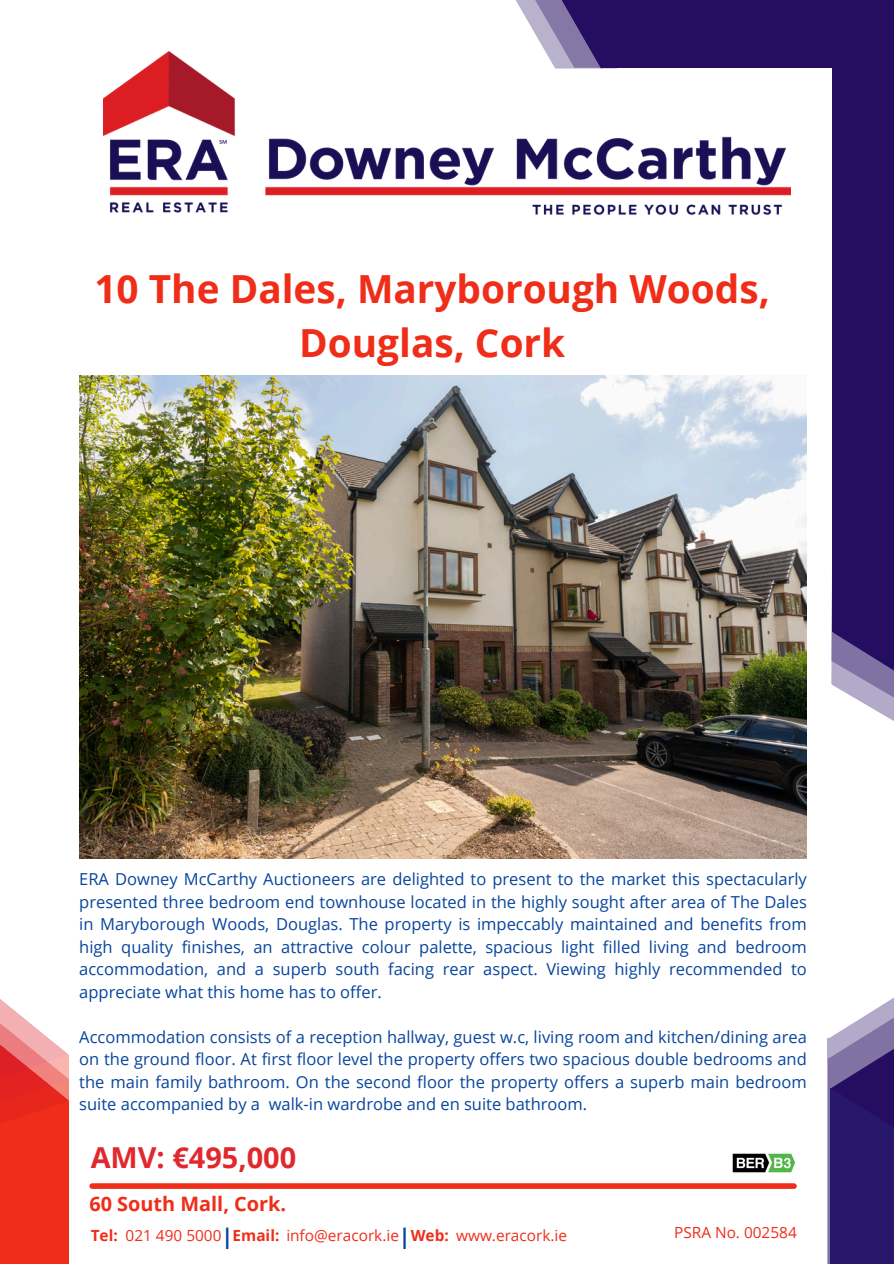
<style>
.page{position:relative;width:894px;height:1264px;background:#fff}
.page>*{position:absolute;margin:0;border:0;box-sizing:border-box;transform-origin:0 0}
.t1{font:700 38.7px/54px "Open Sans";color:#ef2d19;text-align:center}
.t2{font:700 28.8px "Open Sans";color:#e1282e}
.t3{font:700 21.3px "Open Sans";color:#08459d}
.t4{font:700 19.8px "Open Sans";color:#ef2d19}
.t5{font:16.5px/22.5px "Open Sans";color:#08459d;text-align:justify}
.t6{font:15.3px "Open Sans";color:#ef2d19}
.t7{font:700 15.3px "Open Sans";color:#ef2d19}
</style>
<div class="page">
<svg style="left:515px;top:0;width:13px;height:21px"></svg>
<svg style="left:528px;top:0;width:27px;height:51px"></svg>
<div style="left:602px;top:0;width:291px;height:68px;background:#250e62"></div>
<svg style="left:831px;top:585px;width:62px;height:136px"></svg>
<div style="left:832px;top:0;width:61px;height:631px;background:#250e62"></div>
<svg style="left:832px;top:631px;width:61px;height:60px;background:#6c5d95"></svg>
<div style="left:92px;top:1183px;width:701px;height:5px;background:#ef2d19"></div>
<svg style="left:555px;top:0;width:47px;height:51px;background:#523f82"></svg>
<img style="left:79px;top:375px;width:727px;height:483px">
<div style="left:0;top:1054px;width:68px;height:209px;background:#ef2d19"></div>
<svg style="left:0;top:999px;width:69px;height:155px"></svg>
<div style="left:826px;top:1038px;width:67px;height:225px;background:#b2aac8"></div>
<div style="left:828px;top:1058px;width:65px;height:205px;background:#28186c"></div>
<svg style="left:828px;top:998px;width:65px;height:142px"></svg>
<img style="left:104px;top:51px;width:686px;height:164px">
<img style="left:732px;top:1153px;width:63px;height:20px">
<p class="t1" style="left:94px;top:260px;width:676px">10 The Dales, Maryborough Woods,<br>Douglas, Cork</p>
<p class="t5" style="left:79px;top:867px;width:729px">ERA Downey McCarthy Auctioneers are delighted to present to the market this spectacularly presented three bedroom end townhouse located in the highly sought after area of The Dales in Maryborough Woods, Douglas. The property is impeccably maintained and benefits from high quality finishes, an attractive colour palette, spacious light filled living and bedroom accommodation, and a superb south facing rear aspect. Viewing highly recommended to appreciate what this home has to offer.</p>
<h3 class="t5" style="left:79px;top:1025px;width:729px">Accommodation consists of a reception hallway, guest w.c, living room and kitchen/dining area on the ground floor. At first floor level the property offers two spacious double bedrooms and the main family bathroom. On the second floor the property offers a superb main bedroom suite accompanied by a walk-in wardrobe and en suite bathroom.</h3>
<h2 class="t2" style="left:91px;top:1137px;width:207px">AMV: €495,000</h2>
<p class="t4" style="left:89px;top:1190px;width:198px">60 South Mall, Cork.</p>
<h1 class="t7" style="left:91px;top:1224px;width:29px">Tel:</h1>
<p class="t6" style="left:126px;top:1224px;width:97px">021 490 5000</p>
<p class="t3" style="left:221px;top:1220px;width:13px">|</p>
<p class="t7" style="left:232px;top:1224px;width:48px">Email:</p>
<p class="t6" style="left:286px;top:1224px;width:114px">info@eracork.ie</p>
<p class="t3" style="left:399px;top:1220px;width:13px">|</p>
<p class="t7" style="left:410px;top:1224px;width:40px">Web:</p>
<p class="t6" style="left:456px;top:1224px;width:112px">www.eracork.ie</p>
<p class="t6" style="left:674px;top:1221px;width:124px">PSRA No. 002584</p>
</div>
